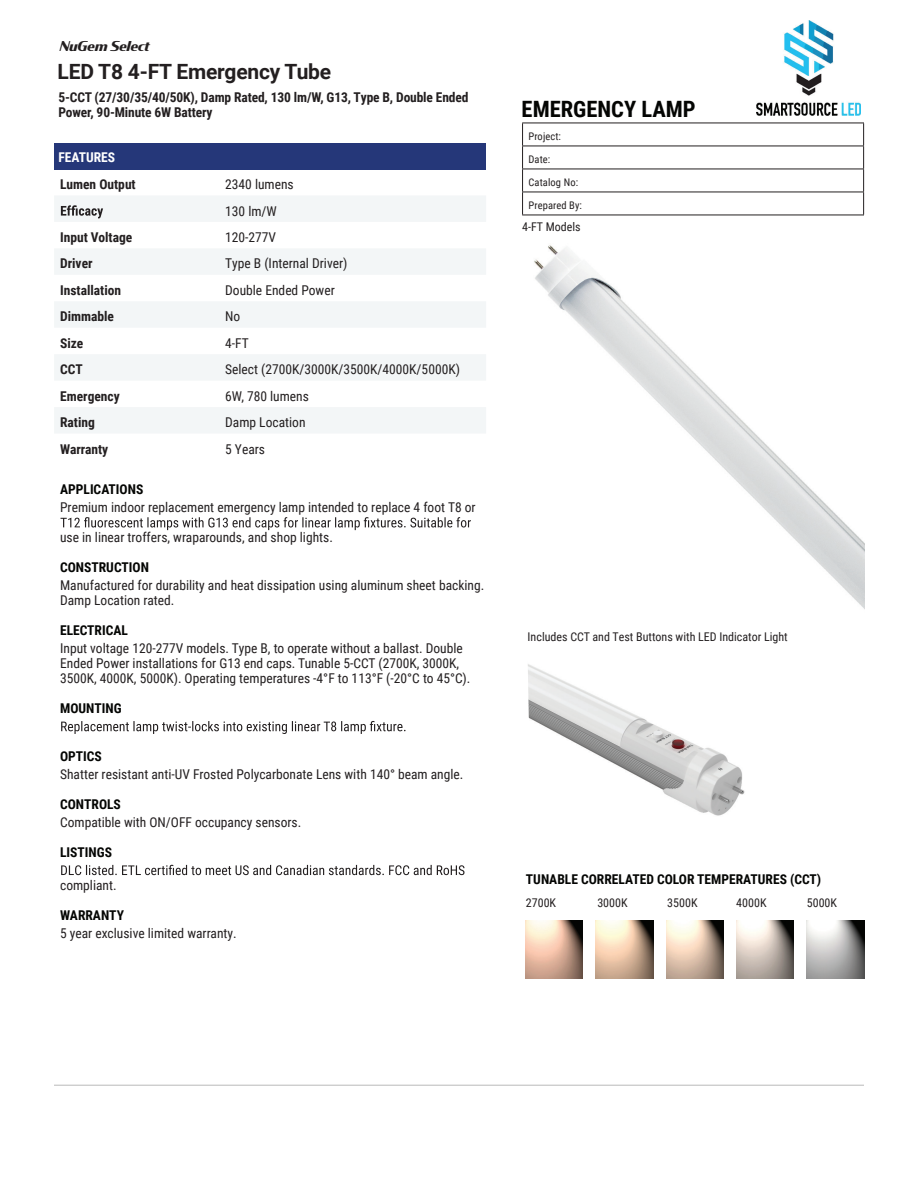
<style>
.page{position:relative;width:918px;height:1188px;background:#fff}
.page>*{position:absolute;margin:0;border:0;box-sizing:border-box;transform-origin:0 0}
.t1{font:700 22.5px "Roboto Condensed";color:#040503}
.t2{font:700 21px "Roboto";letter-spacing:-.01em;color:#231f20}
.t3{font:13.5px/15px "Roboto Condensed";color:#231f20}
.t4{font:700 13.5px/15px "Roboto Condensed";color:#231f20}
.t5{font:700 13.5px "Roboto Condensed";color:#040503}
.t6{font:italic 700 13.5px "Condor";color:#231f20}
.t7{font:700 13.5px "Roboto Condensed";color:#fff}
.t8{font:12px "Roboto Condensed";color:#231f20}
.t9{font:10.5px/23px "Roboto Condensed";letter-spacing:.01em;color:#231f20}
</style>
<div class="page">
<hr style="left:54px;top:1085px;width:810px;height:1px;background:#b9b9b9">
<img style="left:534px;top:245px;width:330px;height:363px">
<svg style="left:54px;top:196px;width:432px;height:237px;fill:#f3f6f7"></svg>
<svg style="left:61px;top:205px;width:42px;height:13px"></svg>
<hr style="left:522px;top:123px;width:342px;height:1px;background:#231f20">
<hr style="left:522px;top:146px;width:342px;height:1px;background:#231f20">
<hr style="left:522px;top:169px;width:342px;height:1px;background:#231f20">
<hr style="left:522px;top:192px;width:342px;height:1px;background:#231f20">
<svg style="left:522px;top:123px;width:1px;height:92px"></svg>
<svg style="left:863px;top:123px;width:1px;height:92px"></svg>
<hr style="left:522px;top:215px;width:342px;height:1px;background:#231f20">
<svg style="left:61px;top:517px;width:410px;height:13px"></svg>
<svg style="left:61px;top:721px;width:345px;height:13px"></svg>
<svg style="left:61px;top:865px;width:404px;height:10px"></svg>
<div style="left:54px;top:143px;width:432px;height:27px;background:#253779"></div>
<img style="left:526px;top:921px;width:57px;height:57px">
<img style="left:596px;top:921px;width:57px;height:57px">
<img style="left:666px;top:921px;width:57px;height:57px">
<img style="left:736px;top:921px;width:58px;height:57px">
<img style="left:807px;top:921px;width:57px;height:57px">
<img style="left:528px;top:664px;width:217px;height:152px">
<img style="left:756px;top:21px;width:104px;height:95px">
<p class="t6" style="left:60px;top:37px;width:92px">NuGem Select</p>
<h2 class="t2" style="left:58px;top:57px;width:275px">LED T8 4-FT Emergency Tube</h2>
<p class="t4" style="left:58px;top:89px;width:412px">5-CCT (27/30/35/40/50K), Damp Rated, 130 lm/W, G13, Type B, Double Ended<br>Power, 90-Minute 6W Battery</p>
<p class="t7" style="left:58px;top:148px;width:58px">FEATURES</p>
<p class="t4" style="left:60px;top:176px;width:77px">Lumen Output</p>
<p class="t3" style="left:225px;top:171px;width:70px;line-height:26.4px">2340 lumens<br>130 lm/W</p>
<p class="t4" style="left:60px;top:229px;width:74px">Input Voltage</p>
<p class="t3" style="left:225px;top:229px;width:52px">120-277V</p>
<p class="t4" style="left:60px;top:256px;width:34px">Driver</p>
<p class="t3" style="left:225px;top:256px;width:124px">Type B (Internal Driver)</p>
<p class="t4" style="left:60px;top:282px;width:62px">Installation</p>
<p class="t3" style="left:225px;top:282px;width:111px">Double Ended Power</p>
<p class="t4" style="left:60px;top:309px;width:55px">Dimmable</p>
<p class="t3" style="left:225px;top:309px;width:17px">No</p>
<p class="t4" style="left:60px;top:335px;width:25px">Size</p>
<p class="t3" style="left:225px;top:335px;width:25px">4-FT</p>
<p class="t4" style="left:60px;top:362px;width:24px">CCT</p>
<p class="t3" style="left:225px;top:362px;width:236px">Select (2700K/3000K/3500K/4000K/5000K)</p>
<p class="t4" style="left:60px;top:388px;width:61px">Emergency</p>
<p class="t3" style="left:225px;top:388px;width:85px">6W, 780 lumens</p>
<p class="t4" style="left:60px;top:414px;width:36px">Rating</p>
<p class="t3" style="left:225px;top:414px;width:82px">Damp Location</p>
<p class="t4" style="left:60px;top:441px;width:50px">Warranty</p>
<p class="t3" style="left:225px;top:441px;width:41px">5 Years</p>
<p class="t5" style="left:60px;top:480px;width:85px">APPLICATIONS</p>
<p class="t3" style="left:60px;top:500px;width:417px">Premium indoor replacement emergency lamp intended to replace 4 foot T8 or</p>
<p class="t3" style="left:60px;top:530px;width:274px">use in linear troffers, wraparounds, and shop lights.</p>
<p class="t5" style="left:60px;top:558px;width:90px">CONSTRUCTION</p>
<p class="t3" style="left:60px;top:578px;width:426px">Manufactured for durability and heat dissipation using aluminum sheet backing.<br>Damp Location rated.</p>
<p class="t5" style="left:60px;top:621px;width:69px">ELECTRICAL</p>
<p class="t3" style="left:60px;top:640px;width:412px">Input voltage 120-277V models. Type B, to operate without a ballast. Double<br>Ended Power installations for G13 end caps. Tunable 5-CCT (2700K, 3000K,<br>3500K, 4000K, 5000K). Operating temperatures -4°F to 113°F (-20°C to 45°C).</p>
<p class="t5" style="left:60px;top:699px;width:63px">MOUNTING</p>
<p class="t5" style="left:60px;top:747px;width:43px">OPTICS</p>
<p class="t3" style="left:60px;top:766px;width:405px">Shatter resistant anti-UV Frosted Polycarbonate Lens with 140° beam angle.</p>
<p class="t5" style="left:60px;top:795px;width:62px">CONTROLS</p>
<p class="t3" style="left:60px;top:814px;width:243px">Compatible with ON/OFF occupancy sensors.</p>
<p class="t5" style="left:60px;top:843px;width:53px">LISTINGS</p>
<p class="t3" style="left:60px;top:877px;width:58px">compliant.</p>
<p class="t5" style="left:60px;top:905px;width:65px">WARRANTY</p>
<p class="t3" style="left:60px;top:925px;width:178px">5 year exclusive limited warranty.</p>
<h1 class="t1" style="left:522px;top:94px;width:176px">EMERGENCY LAMP</h1>
<p class="t9" style="left:529px;top:124px;width:55px">Project:<br>Date:<br>Catalog No:<br>Prepared By:</p>
<p class="t8" style="left:522px;top:219px;width:60px">4-FT Models</p>
<p class="t8" style="left:528px;top:628px;width:262px">Includes CCT and Test Buttons with LED Indicator Light</p>
<p class="t5" style="left:526px;top:870px;width:297px">TUNABLE CORRELATED COLOR TEMPERATURES (CCT)</p>
<p class="t8" style="left:526px;top:894px;width:32px">2700K</p>
<p class="t8" style="left:597px;top:894px;width:32px">3000K</p>
<p class="t8" style="left:667px;top:894px;width:32px">3500K</p>
<p class="t8" style="left:736px;top:894px;width:32px">4000K</p>
<p class="t8" style="left:807px;top:894px;width:32px">5000K</p>
</div>
